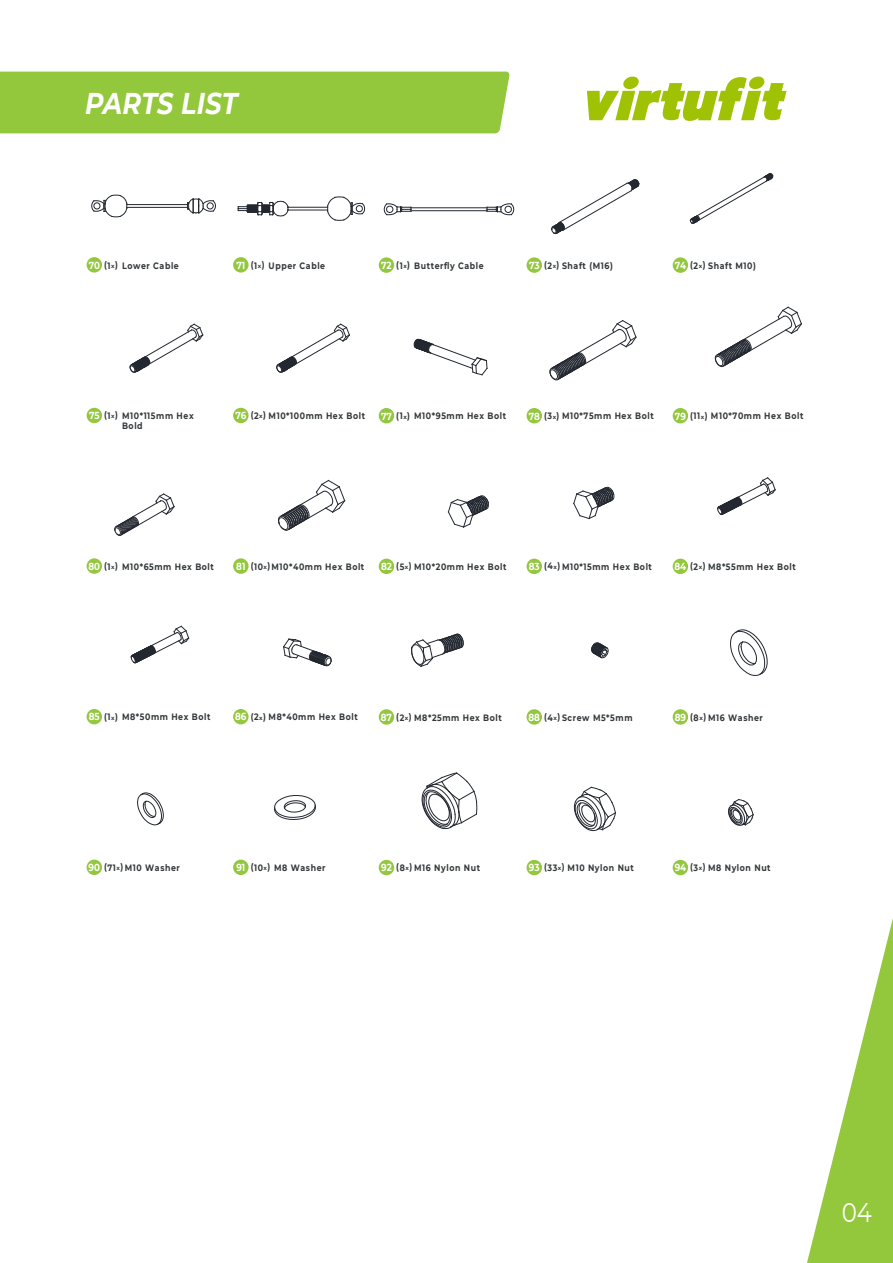
<style>
.page{position:relative;width:893px;height:1263px;background:#fff}
.page>*{position:absolute;margin:0;border:0;box-sizing:border-box;transform-origin:0 0}
.t1{font:italic 700 30px "Montserrat";letter-spacing:.005em;color:#fff;scale:.85 1}
.t2{font:27px "Montserrat";color:#fff;scale:.85 1}
.t3{font:700 9.15px/9.4px "Montserrat";letter-spacing:.075em;color:#333739;scale:.85 1}
.s1{font-size:10.2px;color:#fff}
.s2{font-size:5.85px}
</style>
<div class="page">
<div style="left:0;top:72px;width:510px;height:61px;background:#94c83c"></div>
<svg style="left:587px;top:77px;width:199px;height:44px"></svg>
<svg style="left:807px;top:918px;width:86px;height:345px"></svg>
<svg style="left:130px;top:324px;width:73px;height:49px"></svg>
<svg style="left:573px;top:487px;width:41px;height:32px"></svg>
<hr style="left:288px;top:210px;width:40px;height:1px;background:#232730">
<hr style="left:288px;top:207px;width:40px;height:1px;background:#232730">
<hr style="left:411px;top:210px;width:76px;height:1px;background:#232730">
<hr style="left:411px;top:208px;width:76px;height:1px;background:#232730">
<svg style="left:384px;top:203px;width:28px;height:12px"></svg>
<svg style="left:487px;top:203px;width:27px;height:12px"></svg>
<svg style="left:327px;top:196px;width:38px;height:25px"></svg>
<hr style="left:127px;top:207px;width:61px;height:1px;background:#232730">
<hr style="left:127px;top:204px;width:61px;height:1px;background:#232730">
<svg style="left:187px;top:198px;width:29px;height:15px"></svg>
<svg style="left:238px;top:201px;width:51px;height:15px"></svg>
<svg style="left:91px;top:195px;width:37px;height:22px"></svg>
<svg style="left:131px;top:626px;width:58px;height:37px"></svg>
<svg style="left:551px;top:179px;width:89px;height:55px"></svg>
<svg style="left:276px;top:324px;width:74px;height:49px"></svg>
<svg style="left:414px;top:339px;width:74px;height:36px"></svg>
<svg style="left:114px;top:493px;width:61px;height:43px"></svg>
<svg style="left:549px;top:320px;width:87px;height:60px"></svg>
<svg style="left:715px;top:307px;width:87px;height:60px"></svg>
<svg style="left:717px;top:477px;width:59px;height:38px"></svg>
<svg style="left:278px;top:480px;width:67px;height:51px"></svg>
<svg style="left:283px;top:638px;width:49px;height:28px"></svg>
<svg style="left:448px;top:495px;width:41px;height:32px"></svg>
<svg style="left:574px;top:787px;width:42px;height:44px"></svg>
<svg style="left:422px;top:772px;width:55px;height:57px"></svg>
<svg style="left:137px;top:792px;width:27px;height:33px"></svg>
<svg style="left:730px;top:629px;width:37px;height:47px"></svg>
<svg style="left:591px;top:642px;width:18px;height:16px"></svg>
<svg style="left:690px;top:173px;width:83px;height:51px"></svg>
<svg style="left:411px;top:634px;width:53px;height:33px"></svg>
<svg style="left:274px;top:795px;width:42px;height:25px"></svg>
<svg style="left:728px;top:799px;width:26px;height:27px"></svg>
<div style="left:87px;top:408px;width:15px;height:15px;background:#93c73d;border-radius:50%"></div>
<div style="left:233px;top:408px;width:16px;height:15px;background:#93c73d;border-radius:50%"></div>
<div style="left:527px;top:408px;width:15px;height:15px;background:#93c73d;border-radius:50%"></div>
<div style="left:673px;top:408px;width:15px;height:15px;background:#93c73d;border-radius:50%"></div>
<div style="left:87px;top:558px;width:15px;height:16px;background:#93c73d;border-radius:50%"></div>
<div style="left:233px;top:558px;width:16px;height:16px;background:#93c73d;border-radius:50%"></div>
<div style="left:379px;top:559px;width:15px;height:15px;background:#93c73d;border-radius:50%"></div>
<div style="left:379px;top:408px;width:15px;height:15px;background:#93c73d;border-radius:50%"></div>
<div style="left:527px;top:559px;width:15px;height:15px;background:#93c73d;border-radius:50%"></div>
<div style="left:673px;top:559px;width:15px;height:15px;background:#93c73d;border-radius:50%"></div>
<div style="left:87px;top:709px;width:15px;height:15px;background:#93c73d;border-radius:50%"></div>
<div style="left:233px;top:709px;width:16px;height:15px;background:#93c73d;border-radius:50%"></div>
<div style="left:379px;top:709px;width:15px;height:16px;background:#93c73d;border-radius:50%"></div>
<div style="left:527px;top:709px;width:15px;height:16px;background:#93c73d;border-radius:50%"></div>
<div style="left:673px;top:709px;width:15px;height:16px;background:#93c73d;border-radius:50%"></div>
<div style="left:87px;top:860px;width:15px;height:15px;background:#93c73d;border-radius:50%"></div>
<div style="left:233px;top:860px;width:16px;height:15px;background:#93c73d;border-radius:50%"></div>
<div style="left:379px;top:860px;width:15px;height:15px;background:#93c73d;border-radius:50%"></div>
<div style="left:527px;top:860px;width:15px;height:15px;background:#93c73d;border-radius:50%"></div>
<div style="left:673px;top:860px;width:15px;height:15px;background:#93c73d;border-radius:50%"></div>
<div style="left:87px;top:257px;width:15px;height:16px;background:#93c73d;border-radius:50%"></div>
<div style="left:233px;top:257px;width:16px;height:16px;background:#93c73d;border-radius:50%"></div>
<div style="left:379px;top:257px;width:15px;height:16px;background:#93c73d;border-radius:50%"></div>
<div style="left:527px;top:257px;width:15px;height:16px;background:#93c73d;border-radius:50%"></div>
<div style="left:673px;top:257px;width:15px;height:16px;background:#93c73d;border-radius:50%"></div>
<p class="t1" style="left:85px;top:82px;width:181px">PARTS LIST</p>
<p class="t3" style="left:89px;top:260px;width:108px"><span class="s1">70</span> (1<span class="s2">x</span>) Lower Cable</p>
<p class="t3" style="left:236px;top:260px;width:106px"><span class="s1">71</span> (1<span class="s2">x</span>) Upper Cable</p>
<p class="t3" style="left:381px;top:260px;width:122px"><span class="s1">72</span> (1<span class="s2">x</span>) Butterfly Cable</p>
<p class="t3" style="left:529px;top:260px;width:100px"><span class="s1">73</span> (2<span class="s2">x</span>) Shaft (M16)</p>
<p class="t3" style="left:675px;top:260px;width:97px"><span class="s1">74</span> (2<span class="s2">x</span>) Shaft M10)</p>
<p class="t3" style="left:122px;top:411px;width:86px;text-indent:-33px"><span class="s1">75</span> (1<span class="s2">x</span>) M10*115mm Hex<br>Bold</p>
<p class="t3" style="left:235px;top:411px;width:154px"><span class="s1">76</span> (2<span class="s2">x</span>) M10*100mm Hex Bolt</p>
<p class="t3" style="left:529px;top:411px;width:149px"><span class="s1">78</span> (3<span class="s2">x</span>) M10*75mm Hex Bolt</p>
<p class="t3" style="left:675px;top:411px;width:153px"><span class="s1">79</span> (11<span class="s2">x</span>) M10*70mm Hex Bolt</p>
<p class="t3" style="left:381px;top:411px;width:149px"><span class="s1">77</span> (1<span class="s2">x</span>) M10*95mm Hex Bolt</p>
<p class="t3" style="left:88px;top:561px;width:149px"><span class="s1">80</span> (1<span class="s2">x</span>) M10*65mm Hex Bolt</p>
<p class="t3" style="left:236px;top:561px;width:152px"><span class="s1">81</span> (10<span class="s2">x</span>) M10*40mm Hex Bolt</p>
<p class="t3" style="left:381px;top:562px;width:149px"><span class="s1">82</span> (5<span class="s2">x</span>) M10*20mm Hex Bolt</p>
<p class="t3" style="left:529px;top:562px;width:146px"><span class="s1">83</span> (4<span class="s2">x</span>) M10*15mm Hex Bolt</p>
<p class="t3" style="left:675px;top:562px;width:144px"><span class="s1">84</span> (2<span class="s2">x</span>) M8*55mm Hex Bolt</p>
<p class="t3" style="left:89px;top:712px;width:145px"><span class="s1">85</span> (1<span class="s2">x</span>) M8*50mm Hex Bolt</p>
<p class="t3" style="left:235px;top:712px;width:146px"><span class="s1">86</span> (2<span class="s2">x</span>) M8*40mm Hex Bolt</p>
<p class="t3" style="left:381px;top:712px;width:144px"><span class="s1">87</span> (2<span class="s2">x</span>) M8*25mm Hex Bolt</p>
<p class="t3" style="left:528px;top:712px;width:124px"><span class="s1">88</span> (4<span class="s2">x</span>) Screw M5*5mm</p>
<p class="t3" style="left:675px;top:712px;width:105px"><span class="s1">89</span> (8<span class="s2">x</span>) M16 Washer</p>
<p class="t3" style="left:89px;top:863px;width:109px"><span class="s1">90</span> (71<span class="s2">x</span>) M10 Washer</p>
<p class="t3" style="left:236px;top:863px;width:106px"><span class="s1">91</span> (10<span class="s2">x</span>) M8 Washer</p>
<p class="t3" style="left:381px;top:863px;width:118px"><span class="s1">92</span> (8<span class="s2">x</span>) M16 Nylon Nut</p>
<p class="t3" style="left:529px;top:863px;width:125px"><span class="s1">93</span> (33<span class="s2">x</span>) M10 Nylon Nut</p>
<p class="t3" style="left:675px;top:863px;width:114px"><span class="s1">94</span> (3<span class="s2">x</span>) M8 Nylon Nut</p>
<h2 class="t2" style="left:842px;top:1194px;width:37px">04</h2>
</div>
